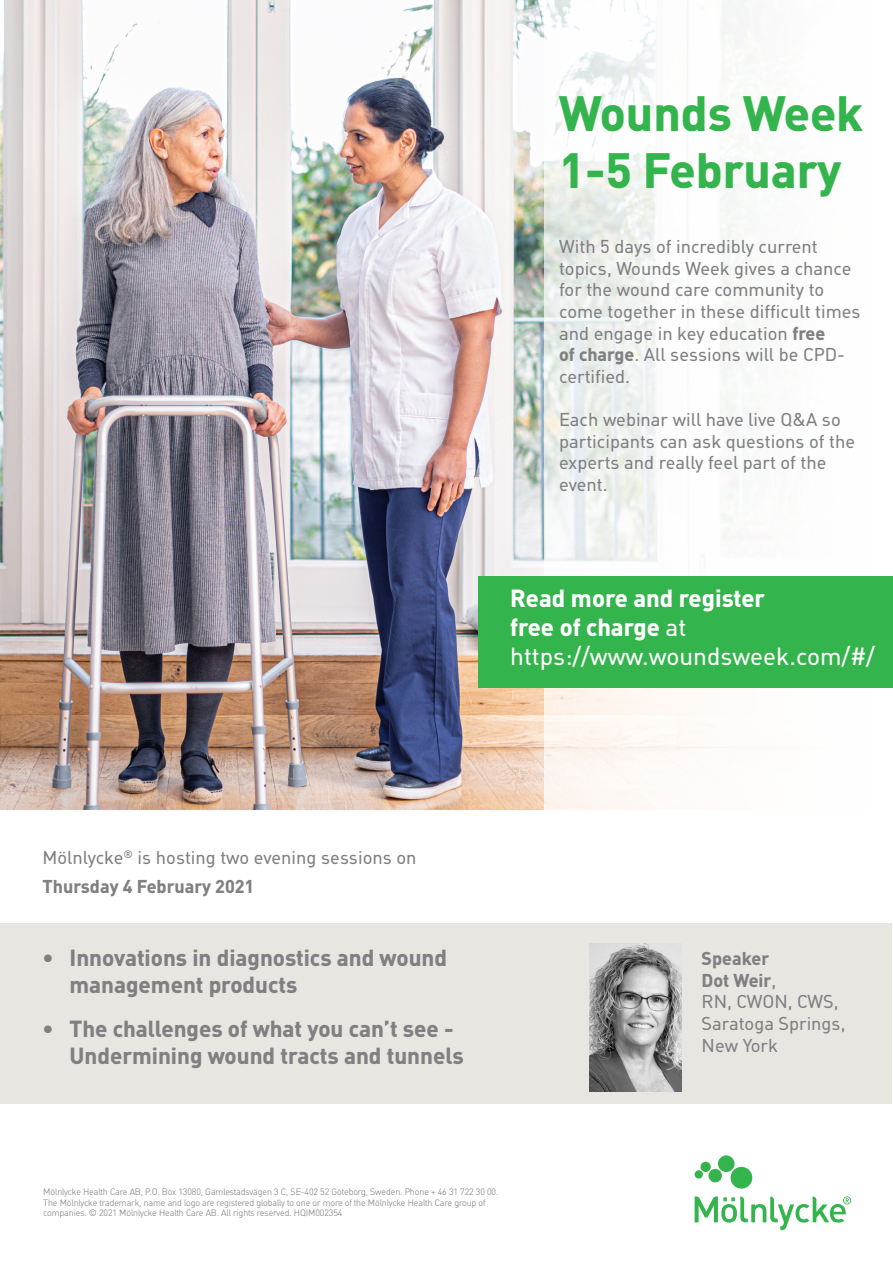
<style>
.page{position:relative;width:893px;height:1263px;background:#fff}
.page>*{position:absolute;margin:0;border:0;box-sizing:border-box;transform-origin:0 0}
.t1{font:700 48px "Molnlycke Din";color:#34b44d}
.t2{font:700 24px "Molnlycke Din";color:#fff}
.t3{font:24px "Molnlycke Din";color:#fff}
.t4{font:700 22.5px/27px "Molnlycke Din";color:#808083}
.t5{font:18px/21.6px "Molnlycke Din";color:#808083}
.t6{font:700 18px "Molnlycke Din";color:#808083}
.Bröd{font:300 9px/10.5px "Molnlycke Din";letter-spacing:-.01em;color:#808083}
.s1{font-weight:700}
.s2{font-weight:400}
</style>
<div class="page">
<div style="left:0;top:923px;width:891px;height:180px;background:#e8e6e1"></div>
<img style="left:0;top:0;width:544px;height:809px">
<svg style="left:544px;top:0;width:349px;height:810px"></svg>
<div style="left:478px;top:576px;width:415px;height:111px;background:#34b44d"></div>
<svg style="left:695px;top:1155px;width:156px;height:75px"></svg>
<img style="left:589px;top:944px;width:92px;height:147px">
<p class="t1" style="left:559px;top:84px;width:305px">Wounds Week</p>
<p class="t1" style="left:559px;top:141px;width:283px">1-5 February</p>
<p class="t5" style="left:559px;top:236px;width:303px">With 5 days of incredibly current topics, Wounds Week gives a chance for the wound care community to come together in these difficult times and engage in key education <span class="s1">free<br>of charge</span>. All sessions will be CPD&shy;certified.</p>
<p class="t5" style="left:559px;top:409px;width:298px">Each webinar will have live Q&amp;A so participants can ask questions of the experts and really feel part of the event.</p>
<p class="t2" style="left:510px;top:583px;width:256px">Read more and register</p>
<p class="t2" style="left:510px;top:612px;width:177px">free of charge <span class="s2">at</span></p>
<p class="t3" style="left:510px;top:642px;width:366px">https://www.woundsweek.com/#/</p>
<p class="t5" style="left:43px;top:847px;width:376px">Mölnlycke<sup>®</sup> is hosting two evening sessions on</p>
<p class="t6" style="left:43px;top:876px;width:213px">Thursday 4 February 2021</p>
<p class="t4" style="left:70px;top:944px;width:379px;text-indent:-27px">• Innovations in diagnostics and wound management products</p>
<p class="t4" style="left:70px;top:1015px;width:396px;text-indent:-27px">• The challenges of what you can’t see -<br>Undermining wound tracts and tunnels</p>
<p class="Bröd" style="left:43px;top:1187px;width:456px">Mölnlycke Health Care AB, P.O. Box 13080, Gamlestadsvägen 3 C, SE-402 52 Göteborg, Sweden. Phone + 46 31 722 30 00.<br>The Mölnlycke trademark, name and logo are registered globally to one or more of the Mölnlycke Health Care group of companies. © 2021 Mölnlycke Health Care AB. All rights reserved. HQIM002354</p>
<p class="t6" style="left:702px;top:947px;width:69px">Speaker</p>
<p class="t6" style="left:702px;top:969px;width:76px">Dot Weir<span class="s2">,</span></p>
<p class="t5" style="left:702px;top:991px;width:138px">RN, CWON, CWS,</p>
<p class="t5" style="left:702px;top:1013px;width:145px">Saratoga Springs,</p>
<p class="t5" style="left:702px;top:1034px;width:78px">New York</p>
</div>
